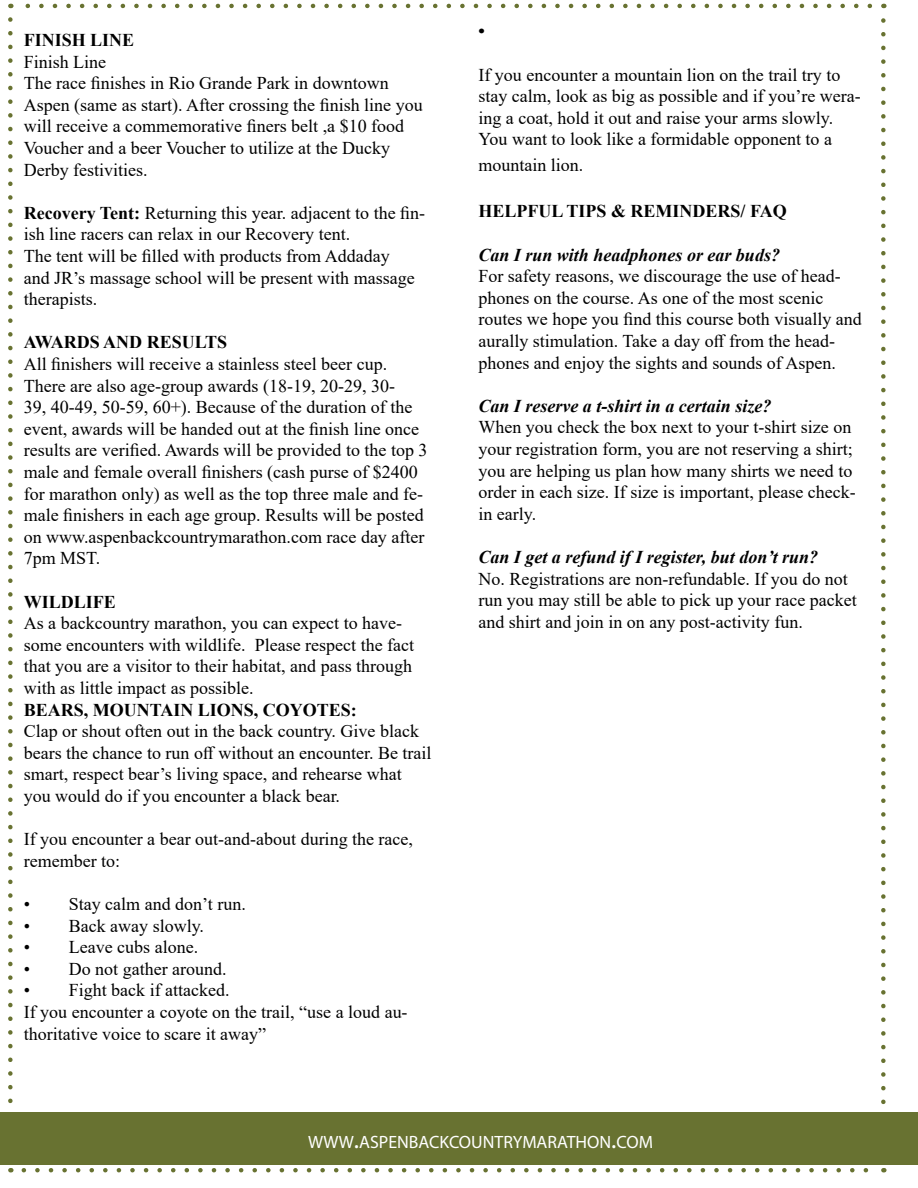
<style>
.page{position:relative;width:918px;height:1188px;background:#fff}
.page>*{position:absolute;margin:0;border:0;box-sizing:border-box;transform-origin:0 0}
.t1{font:18px/21.6px "Times New Roman";color:#000}
.t2{font:italic 700 18px "Times New Roman";color:#000}
.t3{font:700 18px "Times New Roman";color:#000}
.t4{font:17.85px "Myriad Pro";color:#fff}
.s1{font-weight:700}
.s2{font-size:25.5px}
</style>
<div class="page">
<svg style="left:24px;top:1168px;width:845px;height:4px"></svg>
<svg style="left:25px;top:4px;width:845px;height:4px"></svg>
<svg style="left:8px;top:19px;width:5px;height:1153px"></svg>
<svg style="left:881px;top:4px;width:5px;height:1101px"></svg>
<div style="left:0;top:1112px;width:918px;height:52px;background:#687231"></div>
<p class="t3" style="left:24px;top:27px;width:112px">FINISH LINE</p>
<p class="t1" style="left:24px;top:50px;width:400px">Finish Line<br>The race finishes in Rio Grande Park in downtown Aspen (same as start). After crossing the finish line you will receive a commemorative finers belt ,a $10 food Voucher and a beer Voucher to utilize at the Ducky Derby festivities.</p>
<p class="t1" style="left:24px;top:201px;width:403px"><span class="s1">Recovery Tent:</span> Returning this year. adjacent to the fin&shy;ish line racers can relax in our Recovery tent.<br>The tent will be filled with products from Addaday<br>and JR’s massage school will be present with massage therapists.</p>
<p class="t3" style="left:24px;top:329px;width:205px">AWARDS AND RESULTS</p>
<p class="t1" style="left:24px;top:353px;width:405px">All finishers will receive a stainless steel beer cup.<br>There are also age-group awards (18-19, 20-29, 30-<br>39, 40-49, 50-59, 60+). Because of the duration of the event, awards will be handed out at the finish line once results are verified. Awards will be provided to the top 3 male and female overall finishers (cash purse of $2400 for marathon only) as well as the top three male and fe&shy;male finishers in each age group. Results will be posted on www.aspenbackcountrymarathon.com race day after 7pm MST.</p>
<p class="t3" style="left:24px;top:589px;width:94px">WILDLIFE</p>
<p class="t1" style="left:24px;top:612px;width:392px">As a backcountry marathon, you can expect to have&shy;some encounters with wildlife. Please respect the fact that you are a visitor to their habitat, and pass through with as little impact as possible.</p>
<p class="t3" style="left:24px;top:697px;width:335px">BEARS, MOUNTAIN LIONS, COYOTES:</p>
<p class="t1" style="left:24px;top:720px;width:409px">Clap or shout often out in the back country. Give black bears the chance to run off without an encounter. Be trail smart, respect bear’s living space, and rehearse what you would do if you encounter a black bear.</p>
<p class="t1" style="left:24px;top:828px;width:391px">If you encounter a bear out-and-about during the race, remember to:</p>
<p class="t1" style="left:24px;top:893px;width:224px">• Stay calm and don’t run.</p>
<p class="t1" style="left:24px;top:914px;width:182px">• Back away slowly.</p>
<p class="t1" style="left:24px;top:936px;width:176px">• Leave cubs alone.</p>
<p class="t1" style="left:24px;top:957px;width:204px">• Do not gather around.</p>
<p class="t1" style="left:24px;top:979px;width:385px">• Fight back if attacked.<br>If you encounter a coyote on the trail, “use a loud au&shy;thoritative voice to scare it away”</p>
<p class="t3" style="left:478px;top:18px;width:8px">•</p>
<p class="t1" style="left:478px;top:63px;width:384px">If you encounter a mountain lion on the trail try to stay calm, look as big as possible and if you’re wera&shy;ing a coat, hold it out and raise your arms slowly.<br>You want to look like a formidable opponent to a</p>
<p class="t1" style="left:478px;top:153px;width:107px">mountain lion.</p>
<p class="t3" style="left:478px;top:198px;width:310px">HELPFUL TIPS &amp; REMINDERS/ FAQ</p>
<p class="t2" style="left:478px;top:242px;width:303px">Can I run with headphones or ear buds?</p>
<p class="t1" style="left:478px;top:265px;width:385px">For safety reasons, we discourage the use of head&shy;phones on the course. As one of the most scenic routes we hope you find this course both visually and aurally stimulation. Take a day off from the head&shy;phones and enjoy the sights and sounds of Aspen.</p>
<p class="t2" style="left:478px;top:393px;width:295px">Can I reserve a t-shirt in a certain size?</p>
<p class="t1" style="left:478px;top:416px;width:379px">When you check the box next to your t-shirt size on your registration form, you are not reserving a shirt; you are helping us plan how many shirts we need to order in each size. If size is important, please check&shy;in early.</p>
<p class="t2" style="left:478px;top:544px;width:341px">Can I get a refund if I register, but don’t run?</p>
<p class="t1" style="left:478px;top:567px;width:380px">No. Registrations are non-refundable. If you do not run you may still be able to pick up your race packet and shirt and join in on any post-activity fun.</p>
<p class="t4" style="left:308px;top:1131px;width:347px">WWW<span class="s2">.</span>ASPENBACKCOUNTRYMARATHON<span class="s2">.</span>COM</p>
</div>
